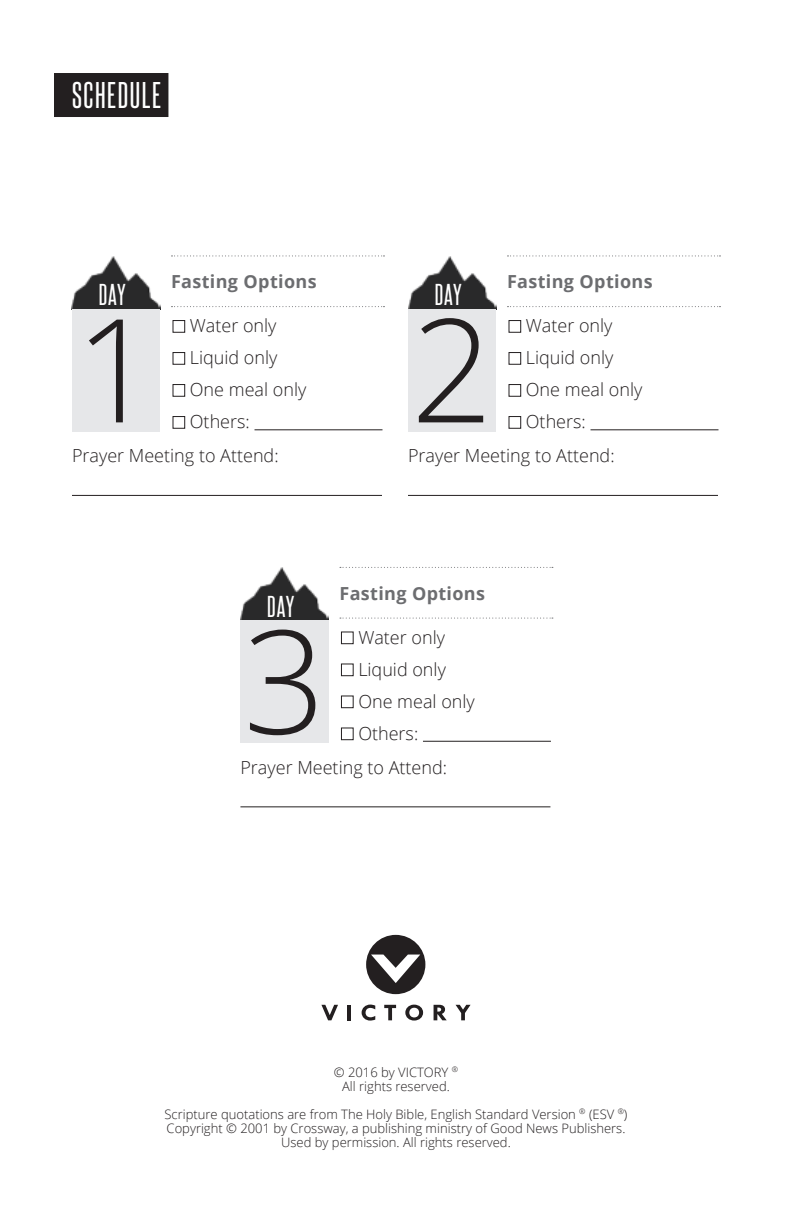
<style>
.page{position:relative;width:792px;height:1224px;background:#fff}
.page>*{position:absolute;margin:0;border:0;box-sizing:border-box;transform-origin:0 0}
.day_num{font:300 144px "Open Sans";color:#231f20}
.heading_04a{font:32px "Steelfish Rg";letter-spacing:.05em;color:#fff}
.heading_06{font:26px "Steelfish Rg";letter-spacing:.025em;color:#fff}
.fasting_text{font:300 18px "Open Sans";color:#231f20}
.fasting_options_text{font:700 18px "Open Sans";letter-spacing:.02em;color:#6c6d70}
.copyright_01{font:300 13px "Open Sans";color:#231f20}
</style>
<div class="page">
<div style="left:366px;top:935px;width:59px;height:59px;background:#231f20;border-radius:50%"></div>
<svg style="left:371px;top:955px;width:49px;height:28px"></svg>
<svg style="left:321px;top:1005px;width:17px;height:15px"></svg>
<hr style="left:347px;top:1005px;width:4px;height:15px;background:#231f20">
<svg style="left:362px;top:1005px;width:13px;height:16px"></svg>
<svg style="left:384px;top:1005px;width:12px;height:15px"></svg>
<svg style="left:405px;top:1005px;width:18px;height:16px"></svg>
<svg style="left:434px;top:1005px;width:13px;height:15px"></svg>
<svg style="left:456px;top:1005px;width:15px;height:15px"></svg>
<div style="left:54px;top:73px;width:114px;height:44px;background:#231f20"></div>
<img style="left:72px;top:257px;width:88px;height:52px">
<div style="left:72px;top:309px;width:88px;height:122px;background:#e6e7e9"></div>
<svg style="left:172px;top:255px;width:212px;height:1px"></svg>
<svg style="left:172px;top:306px;width:212px;height:1px"></svg>
<hr style="left:255px;top:429px;width:128px;height:1px;background:#231f20">
<div style="left:172px;top:320px;width:13px;height:13px;border:1px solid #231f20"></div>
<div style="left:172px;top:352px;width:13px;height:13px;border:1px solid #231f20"></div>
<div style="left:172px;top:384px;width:13px;height:13px;border:1px solid #231f20"></div>
<div style="left:172px;top:416px;width:13px;height:13px;border:1px solid #231f20"></div>
<hr style="left:72px;top:495px;width:310px;height:1px;background:#231f20">
<img style="left:408px;top:257px;width:88px;height:52px">
<div style="left:408px;top:309px;width:88px;height:122px;background:#e6e7e9"></div>
<svg style="left:508px;top:255px;width:213px;height:1px"></svg>
<svg style="left:508px;top:306px;width:213px;height:1px"></svg>
<hr style="left:591px;top:429px;width:128px;height:1px;background:#231f20">
<div style="left:509px;top:320px;width:12px;height:13px;border:1px solid #231f20"></div>
<div style="left:509px;top:352px;width:12px;height:13px;border:1px solid #231f20"></div>
<div style="left:509px;top:384px;width:12px;height:13px;border:1px solid #231f20"></div>
<div style="left:509px;top:416px;width:12px;height:13px;border:1px solid #231f20"></div>
<hr style="left:408px;top:495px;width:310px;height:1px;background:#231f20">
<img style="left:240px;top:568px;width:89px;height:53px">
<div style="left:240px;top:621px;width:88px;height:122px;background:#e6e7e9"></div>
<svg style="left:340px;top:567px;width:213px;height:1px"></svg>
<svg style="left:340px;top:618px;width:213px;height:1px"></svg>
<hr style="left:423px;top:741px;width:128px;height:1px;background:#231f20">
<div style="left:341px;top:631px;width:13px;height:13px;border:1px solid #231f20"></div>
<div style="left:341px;top:663px;width:13px;height:13px;border:1px solid #231f20"></div>
<div style="left:341px;top:695px;width:13px;height:13px;border:1px solid #231f20"></div>
<div style="left:341px;top:727px;width:13px;height:13px;border:1px solid #231f20"></div>
<hr style="left:240px;top:806px;width:310px;height:1px;background:#231f20">
<p class="heading_04a" style="left:72px;top:75px;width:91px">SCHEDULE</p>
<p class="fasting_options_text" style="left:171px;top:269px;width:147px">Fasting Options</p>
<p class="fasting_text" style="left:190px;top:314px;width:88px">Water only</p>
<p class="fasting_text" style="left:190px;top:346px;width:89px">Liquid only</p>
<p class="fasting_text" style="left:190px;top:378px;width:118px">One meal only</p>
<p class="fasting_text" style="left:190px;top:410px;width:61px">Others:</p>
<p class="fasting_text" style="left:72px;top:443px;width:208px">Prayer Meeting to Attend:</p>
<p class="heading_06" style="left:99px;top:279px;width:29px">DAY</p>
<p class="day_num" style="left:75px;top:271px;width:84px">1</p>
<p class="fasting_options_text" style="left:507px;top:269px;width:147px">Fasting Options</p>
<p class="fasting_text" style="left:526px;top:314px;width:88px">Water only</p>
<p class="fasting_text" style="left:526px;top:346px;width:89px">Liquid only</p>
<p class="fasting_text" style="left:526px;top:378px;width:118px">One meal only</p>
<p class="fasting_text" style="left:526px;top:410px;width:61px">Others:</p>
<p class="fasting_text" style="left:408px;top:443px;width:208px">Prayer Meeting to Attend:</p>
<p class="heading_06" style="left:435px;top:279px;width:29px">DAY</p>
<p class="day_num" style="left:411px;top:271px;width:84px">2</p>
<p class="fasting_options_text" style="left:339px;top:580px;width:147px">Fasting Options</p>
<p class="fasting_text" style="left:358px;top:625px;width:88px">Water only</p>
<p class="fasting_text" style="left:358px;top:657px;width:89px">Liquid only</p>
<p class="fasting_text" style="left:358px;top:689px;width:118px">One meal only</p>
<p class="fasting_text" style="left:358px;top:721px;width:61px">Others:</p>
<p class="fasting_text" style="left:240px;top:755px;width:208px">Prayer Meeting to Attend:</p>
<p class="heading_06" style="left:267px;top:590px;width:29px">DAY</p>
<p class="day_num" style="left:243px;top:583px;width:84px">3</p>
<p class="copyright_01" style="left:334px;top:1063px;width:126px">© 2016 by VICTORY <sup>®</sup></p>
<p class="copyright_01" style="left:342px;top:1077px;width:109px">All rights reserved.</p>
<p class="copyright_01" style="left:164px;top:1105px;width:465px">Scripture quotations are from The Holy Bible, English Standard Version <sup>®</sup> (ESV <sup>®</sup>)</p>
<p class="copyright_01" style="left:167px;top:1119px;width:460px">Copyright © 2001 by Crossway, a publishing ministry of Good News Publishers.</p>
<p class="copyright_01" style="left:281px;top:1133px;width:231px">Used by permission. All rights reserved.</p>
</div>
